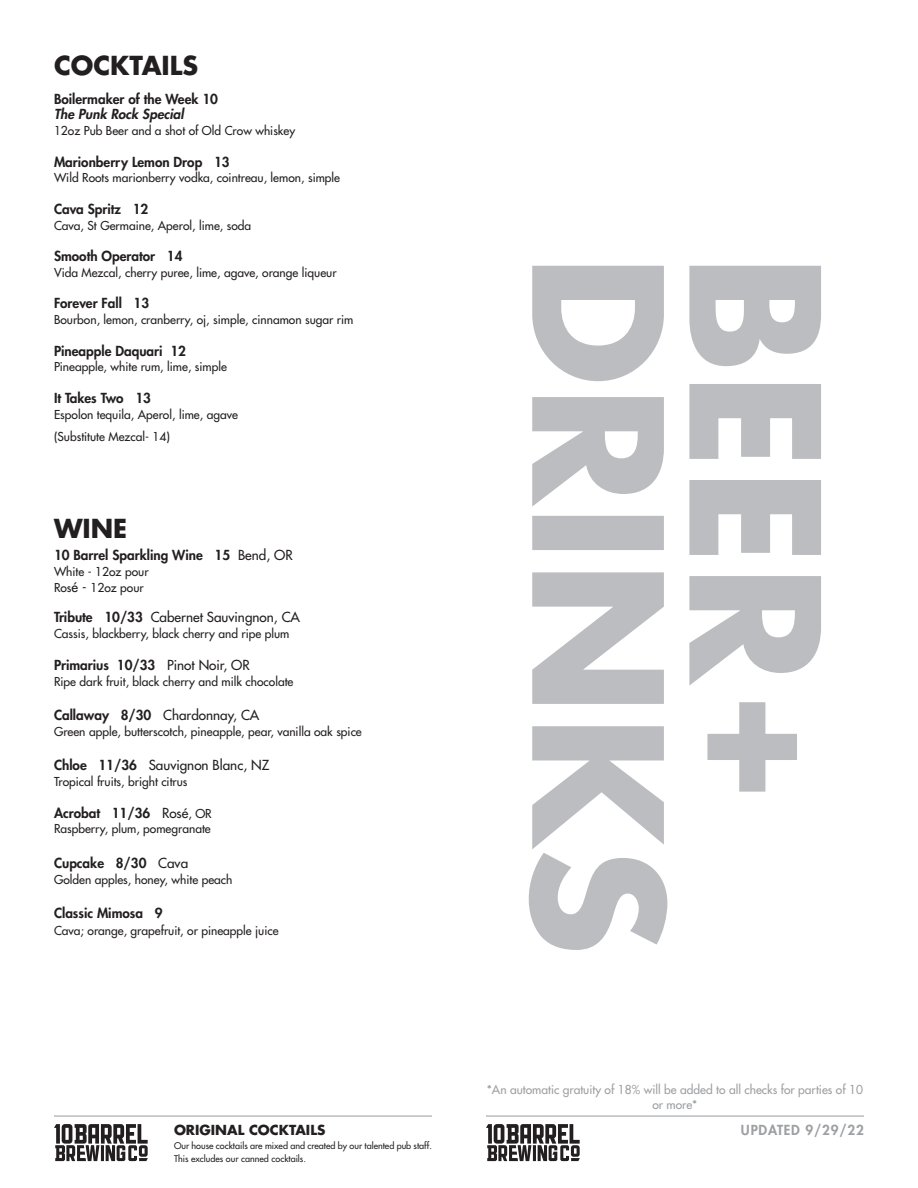
<style>
.page{position:relative;width:918px;height:1188px;background:#fff}
.page>*{position:absolute;margin:0;border:0;box-sizing:border-box;transform-origin:0 0}
.t1{font:700 25.5px "Futura Std";color:#231f20}
.t2{font:800 13.5px "Futura Std";color:#231f20}
.t3{font:500 13.5px "Futura Std";color:#231f20}
.t4{font:italic 800 13.5px "Futura Std";color:#231f20}
.t5{font:700 13.5px "Futura Std";color:#231f20}
.t6{font:800 13.5px "Futura Std";letter-spacing:.06em;color:#9d9fa2}
.t7{font:500 12px/15.8px "Futura Std";color:#231f20}
.t8{font:500 12px/15px "Futura Std";color:#9d9fa2;text-align:center}
.t9{font:500 9px/13.5px "Futura Std";color:#231f20}
.s1{font-weight:500}
.s2{font-size:13.5px}
.s3{font-weight:800}
.s4{font-weight:500;font-size:12px}
</style>
<div class="page">
<svg style="left:529px;top:266px;width:138px;height:684px;fill:#bcbdc0"></svg>
<svg style="left:689px;top:266px;width:132px;height:420px;fill:#bcbdc0"></svg>
<svg style="left:707px;top:702px;width:90px;height:90px"></svg>
<hr style="left:486px;top:1115px;width:378px;height:2px;background:#bcbdc0">
<svg style="left:54px;top:1124px;width:94px;height:37px"></svg>
<svg style="left:486px;top:1124px;width:94px;height:37px"></svg>
<hr style="left:54px;top:1115px;width:378px;height:2px;background:#bcbdc0">
<p class="t1" style="left:54px;top:49px;width:146px">COCKTAILS</p>
<p class="t2" style="left:54px;top:90px;width:166px">Boilermaker of the Week 10</p>
<p class="t4" style="left:54px;top:106px;width:131px">The Punk Rock Special</p>
<p class="t7" style="left:54px;top:123px;width:243px">12oz Pub Beer and a shot of Old Crow whiskey</p>
<p class="t2" style="left:54px;top:153px;width:177px">Marionberry Lemon Drop 13</p>
<p class="t7" style="left:54px;top:170px;width:288px">Wild Roots marionberry vodka, cointreau, lemon, simple</p>
<p class="t2" style="left:54px;top:200px;width:96px">Cava Spritz 12</p>
<p class="t7" style="left:54px;top:217px;width:199px">Cava, St Germaine, Aperol, lime, soda</p>
<p class="t2" style="left:54px;top:248px;width:130px">Smooth Operator 14</p>
<p class="t7" style="left:54px;top:265px;width:284px">Vida Mezcal, cherry puree, lime, agave, orange liqueur</p>
<p class="t2" style="left:54px;top:295px;width:97px">Forever Fall 13</p>
<p class="t7" style="left:54px;top:312px;width:301px">Bourbon, lemon, cranberry, oj, simple, cinnamon sugar rim</p>
<p class="t2" style="left:54px;top:342px;width:133px">Pineapple Daquari 12</p>
<p class="t7" style="left:54px;top:359px;width:174px">Pineapple, white rum, lime, simple</p>
<p class="t2" style="left:54px;top:389px;width:98px">It Takes Two 13</p>
<p class="t7" style="left:54px;top:406px;width:185px">Espolon tequila, Aperol, lime, agave</p>
<p class="t7" style="left:54px;top:429px;width:117px">(Substitute Mezcal- 14)</p>
<p class="t1" style="left:54px;top:511px;width:75px">WINE</p>
<p class="t2" style="left:54px;top:547px;width:240px">10 Barrel Sparkling Wine 15 <span class="s1">Bend, OR</span></p>
<p class="t7" style="left:54px;top:564px;width:96px">White - 12oz pour<br>Ros<span class="s2">é -</span> 12oz pour</p>
<p class="t3" style="left:54px;top:608px;width:248px"><span class="s3">Tribute 10/33</span> Cabernet Sauvingnon, CA</p>
<p class="t7" style="left:54px;top:625px;width:237px">Cassis, blackberry, black cherry and ripe plum</p>
<p class="t2" style="left:54px;top:656px;width:197px">Primarius 10/33 <span class="s1">Pinot Noir, OR</span></p>
<p class="t7" style="left:54px;top:673px;width:241px">Ripe dark fruit, black cherry and milk chocolate</p>
<p class="t3" style="left:54px;top:707px;width:207px"><span class="s3">Callaway 8/30</span> Chardonnay, CA</p>
<p class="t7" style="left:54px;top:724px;width:309px">Green apple, butterscotch, pineapple, pear, vanilla oak spice</p>
<p class="t3" style="left:54px;top:757px;width:217px"><span class="s3">Chloe 11/36</span> Sauvignon Blanc, NZ</p>
<p class="t7" style="left:54px;top:774px;width:135px">Tropical fruits, bright citrus</p>
<p class="t2" style="left:54px;top:804px;width:159px">Acrobat 11/36 <span class="s1">Rosé</span><span class="s4">, OR</span></p>
<p class="t7" style="left:54px;top:821px;width:158px">Raspberry, plum, pomegranate</p>
<p class="t2" style="left:54px;top:854px;width:136px">Cupcake 8/30 <span class="s1">Cava</span></p>
<p class="t7" style="left:54px;top:871px;width:180px">Golden apples, honey, white peach</p>
<p class="t2" style="left:54px;top:905px;width:110px">Classic Mimosa 9</p>
<p class="t7" style="left:54px;top:922px;width:226px">Cava; orange, grapefruit, or pineapple juice</p>
<p class="t8" style="left:487px;top:1082px;width:378px">*An automatic gratuity of 18% will be added to all checks for parties of 10 or more*</p>
<p class="t5" style="left:174px;top:1121px;width:153px">ORIGINAL COCKTAILS</p>
<p class="t6" style="left:741px;top:1122px;width:125px">UPDATED 9/29/22</p>
<p class="t9" style="left:174px;top:1139px;width:260px">Our house cocktails are mixed and created by our talented pub staff.<br>This excludes our canned cocktails.</p>
</div>
